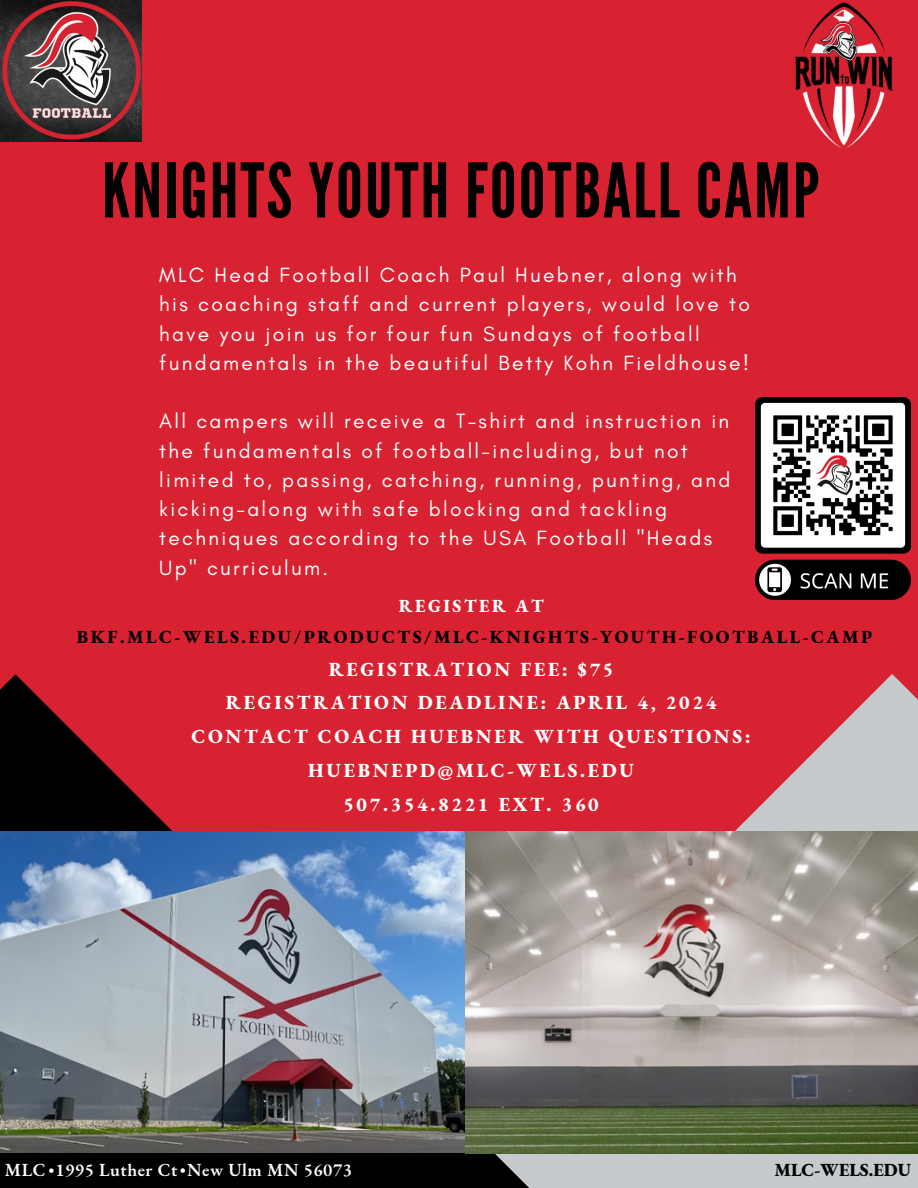
<style>
.page{position:relative;width:918px;height:1188px;background:#d82232}
.page>*{position:absolute;margin:0;border:0;box-sizing:border-box;transform-origin:0 0}
.t1{font:75px "League Gothic";letter-spacing:.03em;color:#000}
.t2{font:21px/29.2px "Glacial Indifference";letter-spacing:.11em;color:#fff}
.t3{font:800 19.5px/33.8px "EB Garamond";letter-spacing:.14em;color:#fff;text-align:center}
.t4{font:800 18px/31.5px "EB Garamond";letter-spacing:.14em;color:#000;text-align:center}
.t5{font:600 18px "EB Garamond";letter-spacing:.03em;color:#fefefe}
.t6{font:800 18px "EB Garamond";color:#000}
.s1{color:#fff}
</style>
<div class="page">
<svg style="left:541px;top:674px;width:377px;height:514px"></svg>
<svg style="left:0;top:674px;width:541px;height:514px"></svg>
<img style="left:0;top:831px;width:466px;height:322px">
<img style="left:466px;top:831px;width:452px;height:322px">
<img style="left:0;top:0;width:142px;height:142px">
<img style="left:794px;top:2px;width:100px;height:147px">
<svg style="left:49px;top:1168px;width:4px;height:5px"></svg>
<svg style="left:180px;top:1168px;width:5px;height:5px"></svg>
<img style="left:756px;top:398px;width:155px;height:201px">
<p class="t1" style="left:102px;top:147px;width:719px">KNIGHTS YOUTH FOOTBALL CAMP</p>
<p class="t2" style="left:159px;top:260px;width:592px">MLC Head Football Coach Paul Huebner, along with his coaching staff and current players, would love to have you join us for four fun Sundays of football fundamentals in the beautiful Betty Kohn Fieldhouse!</p>
<h1 class="t2" style="left:159px;top:407px;width:573px">All campers will receive a T-shirt and instruction in the fundamentals of football-including, but not limited to, passing, catching, running, punting, and kicking-along with safe blocking and tackling techniques according to the USA Football "Heads Up" curriculum.</h1>
<h2 class="t4" style="left:77px;top:589px;width:797px"><span class="s1">REGISTER AT<br></span>BKF.MLC-WELS.EDU/PRODUCTS/MLC-KNIGHTS-YOUTH-FOOTBALL-CAMP</h2>
<h2 class="t3" style="left:192px;top:652px;width:561px">REGISTRATION FEE: $75<br>REGISTRATION DEADLINE: APRIL 4, 2024<br>CONTACT COACH HUEBNER WITH QUESTIONS:<br>HUEBNEPD@MLC-WELS.EDU<br>507.354.8221 EXT. 360</h2>
<p class="t5" style="left:5px;top:1158px;width:349px">MLC 1995 Luther Ct New Ulm MN 56073</p>
<p class="t6" style="left:775px;top:1158px;width:138px">MLC-WELS.EDU</p>
</div>
